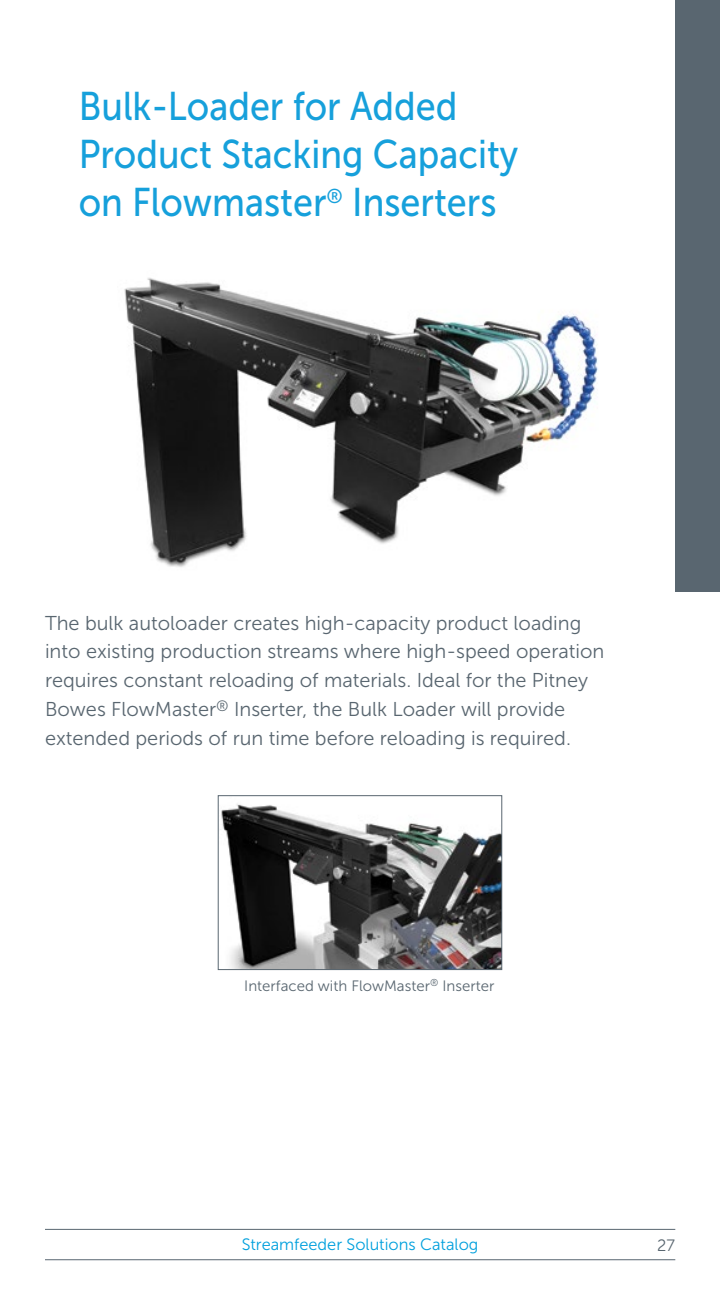
<style>
.page{position:relative;width:720px;height:1305px;background:#fff}
.page>*{position:absolute;margin:0;border:0;box-sizing:border-box;transform-origin:0 0}
.t1{font:40px/48px "Museo Sans 500";color:#16a0db;scale:.9 1}
.t2{font:20px/28.8px "Museo Sans 300";color:#596670}
.t3{font:16.5px "Museo Sans 300";color:#00a0dd}
.t4{font:16.5px "Museo Sans 300";color:#596670}
.t5{font:15px "Museo Sans 300";color:#596670}
</style>
<div class="page">
<hr style="left:45px;top:1229px;width:630px;height:1px;background:#596670">
<hr style="left:45px;top:1259px;width:630px;height:1px;background:#596670">
<img style="left:124px;top:277px;width:474px;height:290px">
<img style="left:220px;top:803px;width:280px;height:165px">
<div style="left:218px;top:795px;width:284px;height:175px;border:1px solid #596670"></div>
<div style="left:675px;top:0;width:45px;height:591px;background:#596670"></div>
<h1 class="t1" style="left:79px;top:82px;width:490px">Bulk-Loader for Added<br>Product Stacking Capacity on Flowmaster<sup>®</sup> Inserters</h1>
<p class="t2" style="left:45px;top:609px;width:561px">The bulk autoloader creates high-capacity product loading into existing production streams where high-speed operation requires constant reloading of materials. Ideal for the Pitney Bowes FlowMaster<sup>®</sup> Inserter, the Bulk Loader will provide extended periods of run time before reloading is required.</p>
<p class="t5" style="left:244px;top:978px;width:252px">Interfaced with FlowMaster<sup>®</sup> Inserter</p>
<p class="t3" style="left:242px;top:1235px;width:238px">Streamfeeder Solutions Catalog</p>
<p class="t4" style="left:657px;top:1236px;width:19px">27</p>
</div>
